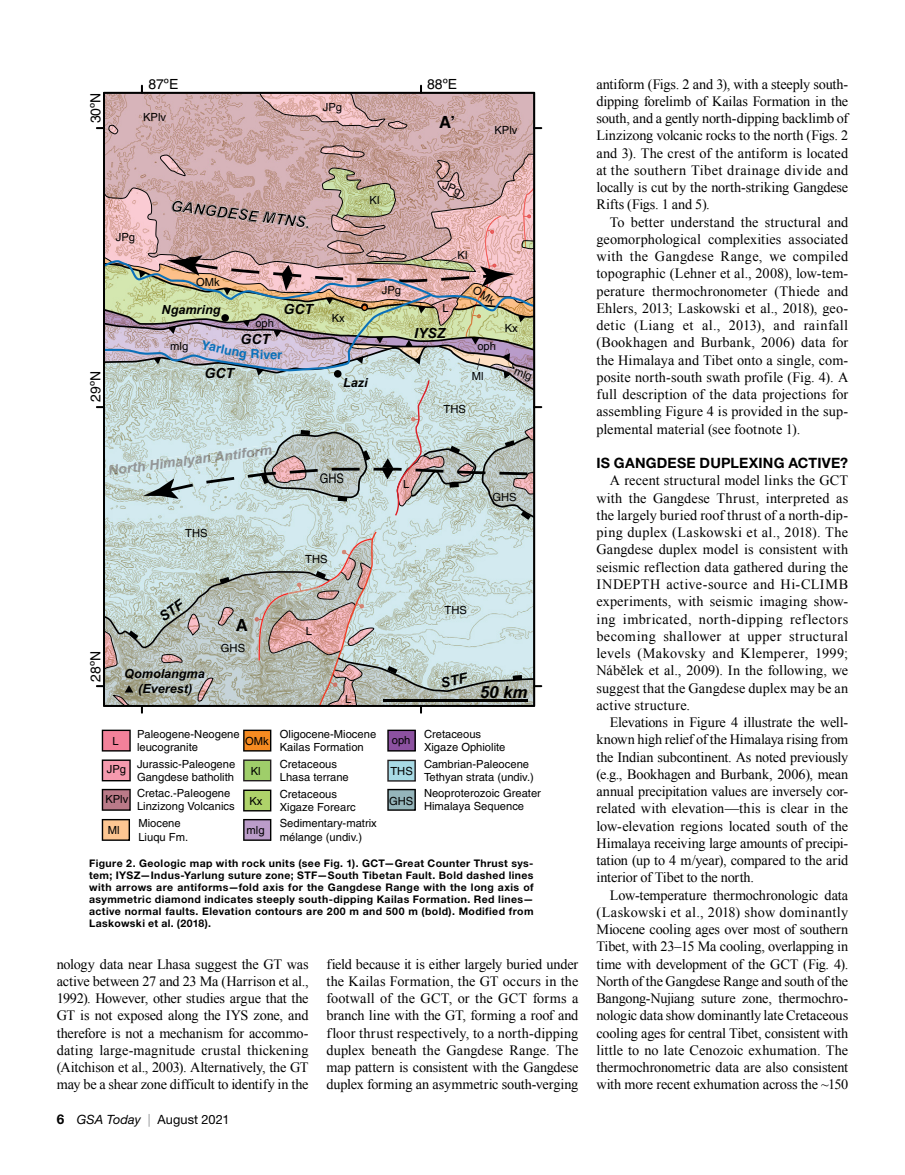
<style>
.page{position:relative;width:905px;height:1175px;background:#fff}
.page>*{position:absolute;margin:0;border:0;box-sizing:border-box;transform-origin:0 0}
.t1{font:italic 700 16.8px "Arial";color:#000}
.t2{font:700 16.8px "Helvetica LT Std";color:#000}
.t3{font:italic 700 15.45px "Arial";color:#000}
.Body_Copy_Justified{font:14.25px/17.2px "Times New Roman";letter-spacing:-.005em;color:#000;text-align:justify}
.Head_1{font:700 14.25px "Helvetica Neue LT Std";letter-spacing:.015em;color:#000}
.t4{font:italic 700 13.95px "Arial";color:#939597}
.t5{font:13.95px "Helvetica LT Std";color:#000}
.t6{font:italic 700 13.95px "Arial";color:#000}
.t7{font:13.2px "Helvetica LT Std";color:#000;scale:.85 1}
.t8{font:12.75px "Helvetica Neue LT Std";letter-spacing:.005em;color:#000}
.t9{font:italic 700 12.6px/15.1px "Arial";color:#000;text-align:center}
.t10{font:700 12.6px "Helvetica LT Std";color:#0a71ba}
.t11{font:11.25px/13.5px "Helvetica LT Std";color:#000}
.t12{font:700 10.5px/12px "Helvetica Neue LT Std";letter-spacing:.035em;color:#000;text-align:justify}
.s1{color:#6f6650}
.s2{color:#7a7466}
.s3{font-weight:700;font-size:13.5px}
.s4{font-style:italic}
.s5{color:#939598}
</style>
<div class="page">
<svg style="left:102px;top:729px;width:29px;height:22px"></svg>
<svg style="left:102px;top:759px;width:29px;height:22px"></svg>
<svg style="left:102px;top:819px;width:28px;height:22px"></svg>
<svg style="left:243px;top:729px;width:28px;height:22px"></svg>
<svg style="left:243px;top:789px;width:28px;height:22px"></svg>
<svg style="left:102px;top:789px;width:29px;height:21px"></svg>
<svg style="left:243px;top:819px;width:28px;height:22px"></svg>
<svg style="left:387px;top:729px;width:29px;height:22px"></svg>
<svg style="left:387px;top:759px;width:29px;height:22px"></svg>
<svg style="left:387px;top:789px;width:29px;height:21px"></svg>
<svg style="left:243px;top:759px;width:28px;height:22px"></svg>
<svg style="left:420px;top:85px;width:2px;height:7px"></svg>
<svg style="left:141px;top:85px;width:2px;height:7px"></svg>
<svg style="left:96px;top:127px;width:7px;height:3px"></svg>
<svg style="left:535px;top:127px;width:7px;height:2px"></svg>
<svg style="left:103px;top:92px;width:432px;height:439px;background:#c5abab"></svg>
<svg style="left:96px;top:531px;width:446px;height:182px;background:#bdc5c1"></svg>
<img style="left:96px;top:145px;width:446px;height:375px">
<p class="t5" style="left:87px;top:123px;width:32px;rotate:-90deg">30ºN</p>
<p class="t5" style="left:148px;top:76px;width:31px">87ºE</p>
<p class="t5" style="left:427px;top:76px;width:31px">88ºE</p>
<p class="t11" style="left:143px;top:111px;width:25px">KPlv</p>
<p class="t11" style="left:323px;top:100px;width:21px">JPg</p>
<p class="t2" style="left:439px;top:112px;width:17px">A’</p>
<p class="t11" style="left:494px;top:123px;width:25px">KPlv</p>
<p class="t11" style="left:116px;top:230px;width:21px">JPg</p>
<p class="t5" style="left:87px;top:402px;width:32px;rotate:-90deg">29ºN</p>
<p class="t3" style="left:172px;top:195px;width:142px;rotate:7deg">GANGDESE MTNS.</p>
<p class="t11" style="left:196px;top:275px;width:25px">OMk</p>
<p class="t11" style="left:369px;top:193px;width:11px">Kl</p>
<p class="t11" style="left:382px;top:284px;width:21px">JPg</p>
<p class="t11" style="left:457px;top:248px;width:11px">Kl</p>
<p class="t11" style="left:442px;top:301px;width:8px">L</p>
<p class="t6" style="left:283px;top:300px;width:31px">GCT</p>
<p class="t9" style="left:162px;top:303px;width:60px">Ngamring</p>
<p class="t11" style="left:332px;top:311px;width:15px">Kx</p>
<p class="t11" style="left:255px;top:316px;width:20px">oph</p>
<p class="t6" style="left:414px;top:324px;width:33px">IYSZ</p>
<p class="t6" style="left:240px;top:329px;width:31px">GCT</p>
<p class="t10" style="left:203px;top:337px;width:32px;rotate:12deg">Yarlu</p>
<p class="t10" style="left:260px;top:346px;width:24px;rotate:2deg">iver</p>
<p class="t11" style="left:170px;top:339px;width:20px">mlg</p>
<p class="t11" style="left:477px;top:339px;width:20px">oph</p>
<p class="t6" style="left:204px;top:364px;width:31px">GCT</p>
<p class="t9" style="left:343px;top:375px;width:26px">Lazi</p>
<p class="t11" style="left:472px;top:369px;width:13px">Ml</p>
<p class="t11" style="left:443px;top:403px;width:24px">THS</p>
<p class="t11" style="left:505px;top:321px;width:15px">Kx</p>
<p class="t4" style="left:107px;top:461px;width:166px;rotate:-7deg">North Hi<span class="s1">ma</span>lyan Antifo m<span class="s2">r</span></p>
<p class="t11" style="left:185px;top:526px;width:24px">THS</p>
<p class="t7" style="left:320px;top:471px;width:30px">GHS</p>
<p class="t11" style="left:305px;top:552px;width:24px">THS</p>
<p class="t11" style="left:403px;top:477px;width:8px">L</p>
<p class="t11" style="left:492px;top:490px;width:26px">GHS</p>
<p class="t5" style="left:87px;top:682px;width:32px;rotate:-90deg">28ºN</p>
<p class="t9" style="left:124px;top:666px;width:82px">Qomolangma (Everest)</p>
<p class="t2" style="left:236px;top:615px;width:14px">A</p>
<p class="t11" style="left:221px;top:641px;width:26px">GHS</p>
<p class="t11" style="left:112px;top:734px;width:8px">L</p>
<p class="t11" style="left:107px;top:762px;width:21px">JPg</p>
<p class="t11" style="left:105px;top:792px;width:25px">KPlv</p>
<p class="t11" style="left:108px;top:823px;width:13px">Ml</p>
<p class="t11" style="left:137px;top:727px;width:104px">Paleogene-Neogene leucogranite</p>
<p class="t11" style="left:137px;top:757px;width:100px">Jurassic-Paleogene<br>Gangdese batholith</p>
<p class="t11" style="left:138px;top:816px;width:51px">Miocene<br>Liuqu Fm.</p>
<p class="t11" style="left:245px;top:734px;width:25px">OMk</p>
<p class="t11" style="left:251px;top:764px;width:11px">Kl</p>
<p class="t11" style="left:137px;top:786px;width:99px">Cretac.-Paleogene<br>Linzizong Volcanics</p>
<p class="t11" style="left:249px;top:794px;width:15px">Kx</p>
<p class="t11" style="left:246px;top:823px;width:20px">mlg</p>
<p class="t11" style="left:306px;top:624px;width:8px">L</p>
<p class="t11" style="left:345px;top:692px;width:8px">L</p>
<p class="t11" style="left:280px;top:727px;width:98px">Oligocene-Miocene<br>Kailas Formation</p>
<p class="t11" style="left:280px;top:787px;width:77px">Cretaceous<br>Xigaze Forearc</p>
<p class="t11" style="left:280px;top:757px;width:71px">Cretaceous<br>Lhasa terrane</p>
<p class="t11" style="left:280px;top:816px;width:98px">Sedimentary-matrix mélange (undiv.)</p>
<p class="t11" style="left:444px;top:603px;width:24px">THS</p>
<p class="t1" style="left:480px;top:681px;width:49px">50 km</p>
<p class="t11" style="left:392px;top:733px;width:20px">oph</p>
<p class="t11" style="left:390px;top:764px;width:24px">THS</p>
<p class="t11" style="left:389px;top:793px;width:26px">GHS</p>
<p class="t11" style="left:424px;top:727px;width:83px">Cretaceous<br>Xigaze Ophiolite</p>
<p class="t11" style="left:424px;top:757px;width:111px">Cambrian-Paleocene<br>Tethyan strata (undiv.)</p>
<p class="t11" style="left:424px;top:786px;width:118px">Neoproterozoic Greater<br>Himalaya Sequence</p>
<p class="t12" style="left:89px;top:856px;width:446px">Figure 2. Geologic map with rock units (see Fig. 1). GCT—Great Counter Thrust sys&shy;tem; IYSZ—Indus-Yarlung suture zone; STF—South Tibetan Fault. Bold dashed lines with arrows are antiforms—fold axis for the Gangdese Range with the long axis of asymmetric diamond indicates steeply south-dipping Kailas Formation. Red lines— active normal faults. Elevation contours are 200 m and 500 m (bold). Modified from Laskowski et al. (2018).</p>
<p class="Body_Copy_Justified" style="left:57px;top:955px;width:253px">nology data near Lhasa suggest the GT was active between 27 and 23 Ma (Harrison et al., 1992). However, other studies argue that the GT is not exposed along the IYS zone, and therefore is not a mechanism for accommo&shy;dating large-magnitude crustal thickening (Aitchison et al., 2003). Alternatively, the GT may be a shear zone difficult to identify in the</p>
<p class="Body_Copy_Justified" style="left:326px;top:955px;width:253px">field because it is either largely buried under the Kailas Formation, the GT occurs in the footwall of the GCT, or the GCT forms a branch line with the GT, forming a roof and floor thrust respectively, to a north-dipping duplex beneath the Gangdese Range. The map pattern is consistent with the Gangdese duplex forming an asymmetric south-verging</p>
<p class="t8" style="left:57px;top:1111px;width:174px"><span class="s3">6</span> <span class="s4">GSA Today</span> <span class="s5">|</span> August 2021</p>
<p class="Body_Copy_Justified" style="left:596px;top:75px;width:253px">antiform (Figs. 2 and 3), with a steeply south&shy;dipping forelimb of Kailas Formation in the south, and a gently north-dipping backlimb of Linzizong volcanic rocks to the north (Figs. 2 and 3). The crest of the antiform is located at the southern Tibet drainage divide and locally is cut by the north-striking Gangdese Rifts (Figs. 1 and 5).</p>
<p class="Body_Copy_Justified" style="left:596px;top:213px;width:253px;text-indent:14px">To better understand the structural and geomorphological complexities associated with the Gangdese Range, we compiled topographic (Lehner et al., 2008), low-tem&shy;perature thermochronometer (Thiede and Ehlers, 2013; Laskowski et al., 2018), geo&shy;detic (Liang et al., 2013), and rainfall (Bookhagen and Burbank, 2006) data for the Himalaya and Tibet onto a single, com&shy;posite north-south swath profile (Fig. 4). A full description of the data projections for assembling Figure 4 is provided in the sup&shy;plemental material (see footnote 1).</p>
<p class="Head_1" style="left:596px;top:454px;width:253px">IS GANGDESE DUPLEXING ACTIVE?</p>
<p class="Body_Copy_Justified" style="left:596px;top:472px;width:253px;text-indent:14px">A recent structural model links the GCT with the Gangdese Thrust, interpreted as the largely buried roof thrust of a north-dip&shy;ping duplex (Laskowski et al., 2018). The Gangdese duplex model is consistent with seismic reflection data gathered during the INDEPTH active-source and Hi-CLIMB experiments, with seismic imaging show&shy;ing imbricated, north-dipping reflectors becoming shallower at upper structural levels (Makovsky and Klemperer, 1999; Nábělek et al., 2009). In the following, we suggest that the Gangdese duplex may be an active structure.</p>
<p class="Body_Copy_Justified" style="left:596px;top:713px;width:253px;text-indent:14px">Elevations in Figure 4 illustrate the well&shy;known high relief of the Himalaya rising from the Indian subcontinent. As noted previously (e.g., Bookhagen and Burbank, 2006), mean annual precipitation values are inversely cor&shy;related with elevation—this is clear in the low-elevation regions located south of the Himalaya receiving large amounts of precipi&shy;tation (up to 4 m/year), compared to the arid interior of Tibet to the north.</p>
<p class="Body_Copy_Justified" style="left:596px;top:886px;width:253px;text-indent:14px">Low-temperature thermochronologic data (Laskowski et al., 2018) show dominantly Miocene cooling ages over most of southern Tibet, with 23–15 Ma cooling, overlapping in time with development of the GCT (Fig. 4).<br>North of the Gangdese Range and south of the Bangong-Nujiang suture zone, thermochro&shy;nologic data show dominantly late Cretaceous cooling ages for central Tibet, consistent with little to no late Cenozoic exhumation. The thermochronometric data are also consistent with more recent exhumation across the ~150</p>
</div>
